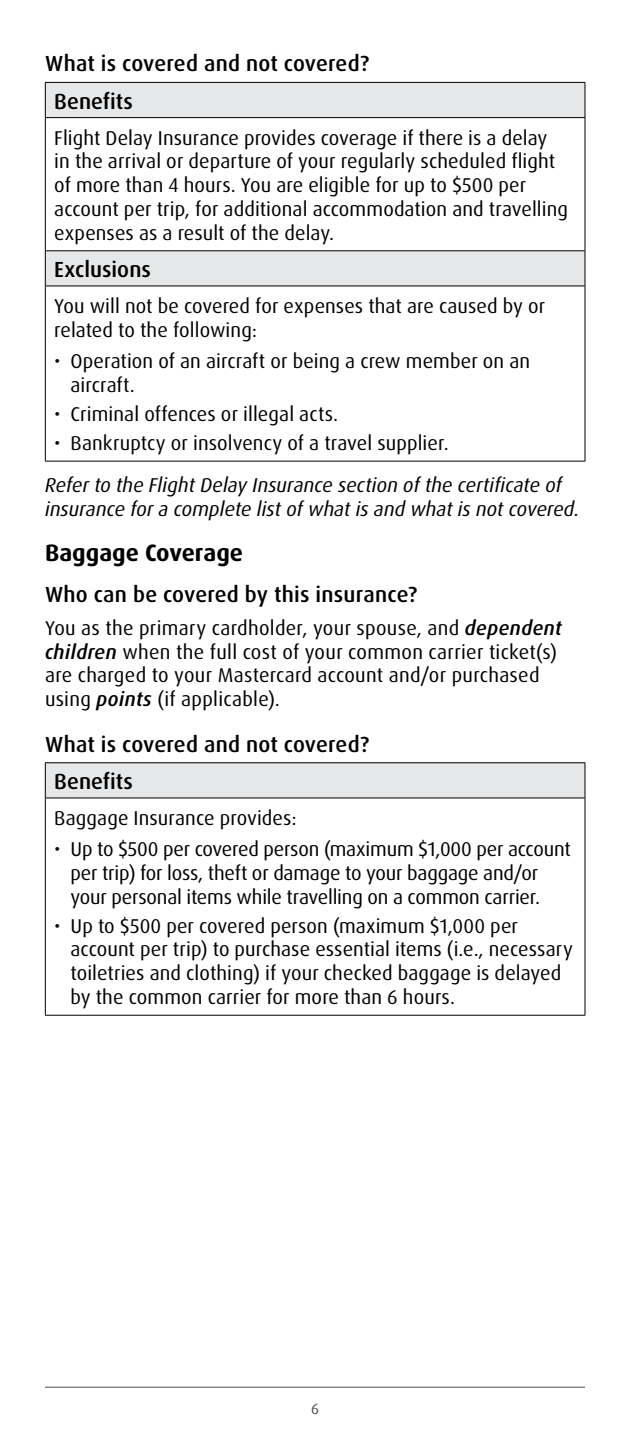
<style>
.page{position:relative;width:630px;height:1440px;background:#fff}
.page>*{position:absolute;margin:0;border:0;box-sizing:border-box;transform-origin:0 0}
.Subhead_bold_H4{font:700 23.75px "Dax Pro";color:#000}
.Subhead_medium_H5{font:500 22px "Dax Pro";letter-spacing:.01em;color:#000}
.Table_header_row_H4{font:500 22px "Dax Pro";color:#000}
.Body_-_regular_P{font:20px/23.8px "Dax Pro";letter-spacing:.005em;color:#000}
.Body_italic_regular{font:italic 20px/23.8px "Dax Pro";color:#000}
.t1{font:15px "Dax Pro";color:#4d4d4f}
.s1{font-weight:500;font-style:italic}
</style>
<div class="page">
<hr style="left:45px;top:1387px;width:540px;height:1px;background:#4d4d4f">
<svg style="left:46px;top:83px;width:539px;height:203px"></svg>
<hr style="left:45px;top:83px;width:1px;height:34px;background:#000">
<hr style="left:585px;top:83px;width:1px;height:34px;background:#000">
<hr style="left:45px;top:117px;width:540px;height:1px;background:#000">
<hr style="left:45px;top:118px;width:1px;height:132px;background:#000">
<hr style="left:585px;top:118px;width:1px;height:132px;background:#000">
<hr style="left:45px;top:250px;width:540px;height:1px;background:#000">
<hr style="left:45px;top:251px;width:1px;height:35px;background:#000">
<hr style="left:585px;top:251px;width:1px;height:35px;background:#000">
<hr style="left:45px;top:286px;width:540px;height:1px;background:#000">
<hr style="left:45px;top:286px;width:1px;height:175px;background:#000">
<hr style="left:585px;top:286px;width:1px;height:175px;background:#000">
<hr style="left:45px;top:461px;width:540px;height:1px;background:#000">
<hr style="left:45px;top:82px;width:540px;height:1px;background:#000">
<div style="left:45px;top:763px;width:540px;height:35px;background:#e6e7e8"></div>
<hr style="left:45px;top:763px;width:1px;height:35px;background:#000">
<hr style="left:585px;top:763px;width:1px;height:35px;background:#000">
<hr style="left:45px;top:798px;width:540px;height:1px;background:#000">
<hr style="left:45px;top:798px;width:1px;height:217px;background:#000">
<hr style="left:585px;top:798px;width:1px;height:217px;background:#000">
<hr style="left:45px;top:1015px;width:540px;height:1px;background:#000">
<hr style="left:45px;top:762px;width:540px;height:1px;background:#000">
<h5 class="Subhead_medium_H5" style="left:45px;top:49px;width:325px">What is covered and not covered?</h5>
<h4 class="Table_header_row_H4" style="left:54px;top:87px;width:80px">Benefits</h4>
<p class="Body_-_regular_P" style="left:54px;top:126px;width:515px">Flight Delay Insurance provides coverage if there is a delay<br>in the arrival or departure of your regularly scheduled flight of more than 4 hours. You are eligible for up to $500 per account per trip, for additional accommodation and travelling expenses as a result of the delay.</p>
<h4 class="Table_header_row_H4" style="left:54px;top:255px;width:98px">Exclusions</h4>
<p class="Body_-_regular_P" style="left:54px;top:294px;width:492px">You will not be covered for expenses that are caused by or related to the following:</p>
<p class="Body_-_regular_P" style="left:71px;top:349px;width:461px;text-indent:-16px">• Operation of an aircraft or being a crew member on an aircraft.</p>
<p class="Body_-_regular_P" style="left:54px;top:402px;width:283px">• Criminal offences or illegal acts.</p>
<p class="Body_-_regular_P" style="left:54px;top:431px;width:393px">• Bankruptcy or insolvency of a travel supplier.</p>
<p class="Body_italic_regular" style="left:45px;top:473px;width:536px">Refer to the Flight Delay Insurance section of the certificate of insurance for a complete list of what is and what is not covered.</p>
<h4 class="Subhead_bold_H4" style="left:45px;top:538px;width:200px">Baggage Coverage</h4>
<h5 class="Subhead_medium_H5" style="left:45px;top:580px;width:374px">Who can be covered by this insurance?</h5>
<p class="Body_-_regular_P" style="left:45px;top:616px;width:519px">You as the primary cardholder, your spouse, and <span class="s1">dependent children</span> when the full cost of your common carrier ticket(s) are charged to your Mastercard account and/or purchased using <span class="s1">points</span> (if applicable).</p>
<h5 class="Subhead_medium_H5" style="left:45px;top:730px;width:325px">What is covered and not covered?</h5>
<h4 class="Table_header_row_H4" style="left:54px;top:767px;width:80px">Benefits</h4>
<p class="Body_-_regular_P" style="left:54px;top:806px;width:244px">Baggage Insurance provides:</p>
<p class="Body_-_regular_P" style="left:71px;top:837px;width:502px;text-indent:-16px">• Up to $500 per covered person (maximum $1,000 per account per trip) for loss, theft or damage to your baggage and/or your personal items while travelling on a common carrier.</p>
<p class="Body_-_regular_P" style="left:71px;top:914px;width:504px;text-indent:-16px">• Up to $500 per covered person (maximum $1,000 per account per trip) to purchase essential items (i.e., necessary toiletries and clothing) if your checked baggage is delayed by the common carrier for more than 6 hours.</p>
<p class="t1" style="left:311px;top:1399px;width:9px">6</p>
</div>
